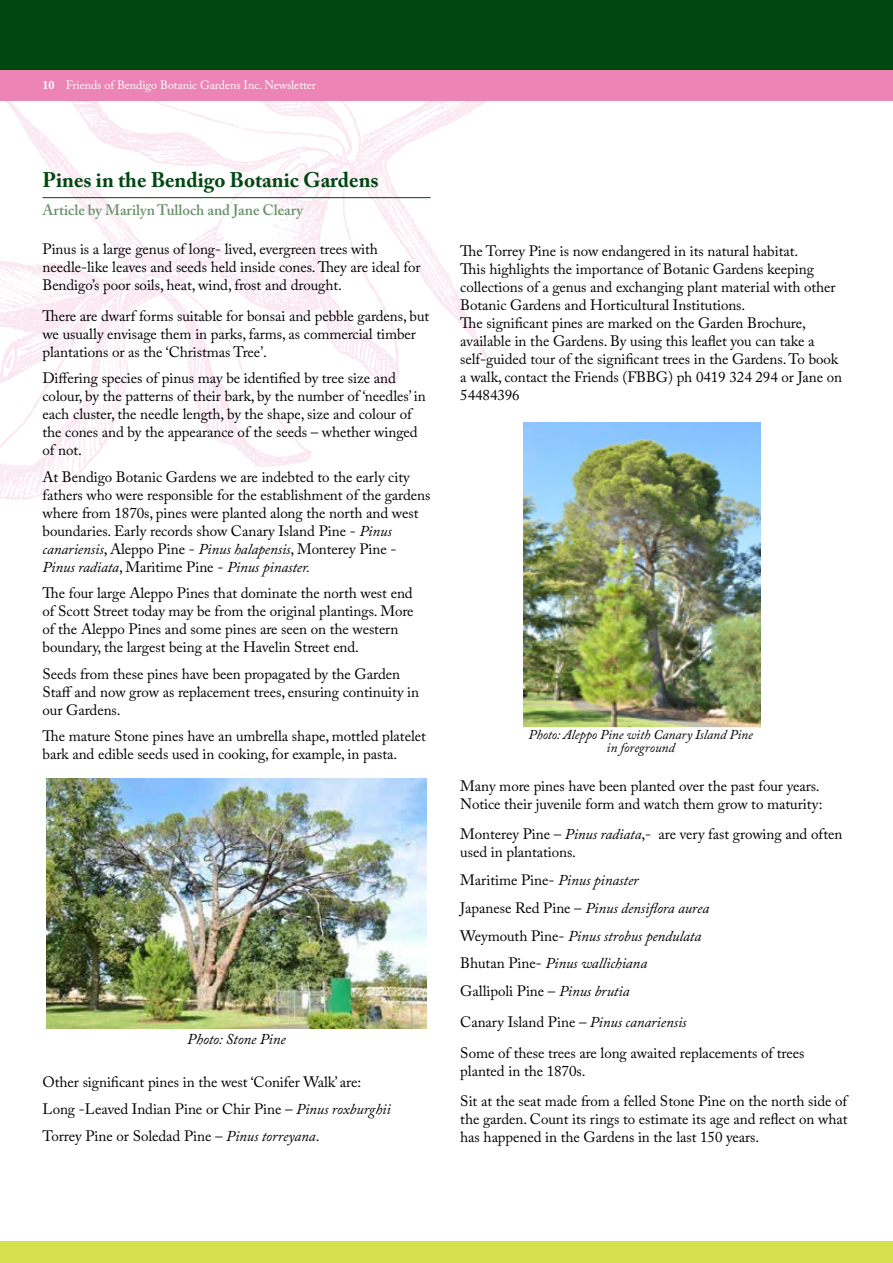
<style>
.page{position:relative;width:893px;height:1263px;background:#fff}
.page>*{position:absolute;margin:0;border:0;box-sizing:border-box;transform-origin:0 0}
.t1{font:700 21px "Adobe Caslon Pro";color:#004712}
.t2{font:15px/18px "Adobe Caslon Pro";letter-spacing:-.005em;color:#000}
.t3{font:italic 15px/27.8px "Adobe Caslon Pro";letter-spacing:-.005em;color:#000}
.t4{font:600 15px "Adobe Caslon Pro";letter-spacing:-.005em;color:#6b926d}
.t5{font:italic 13.5px/13.5px "Adobe Caslon Pro";letter-spacing:-.005em;color:#000;text-align:center}
.t6{font:12px "Adobe Caslon Pro";letter-spacing:-.005em;color:#fff}
.s1{font-weight:700}
.s2{font-style:italic}
.s3{font-style:normal}
</style>
<div class="page">
<img style="left:0;top:101px;width:487px;height:399px">
<div style="left:0;top:0;width:893px;height:72px;background:#004712"></div>
<div style="left:0;top:70px;width:893px;height:31px;background:#ec84b5"></div>
<div style="left:0;top:1241px;width:893px;height:22px;background:#d5e04e"></div>
<hr style="left:43px;top:197px;width:388px;height:1px;background:#004712">
<img style="left:47px;top:778px;width:379px;height:251px">
<img style="left:523px;top:423px;width:237px;height:304px">
<div style="left:523px;top:727px;width:235px;height:34px;border:2px solid #fff"></div>
<p class="t6" style="left:43px;top:78px;width:275px"><span class="s1">10</span> Friends of Bendigo Botanic Gardens Inc. Newsletter</p>
<h1 class="t1" style="left:43px;top:167px;width:338px">Pines in the Bendigo Botanic Gardens</h1>
<p class="t4" style="left:43px;top:201px;width:262px">Article by Marilyn Tulloch and Jane Cleary</p>
<p class="t2" style="left:43px;top:240px;width:380px">Pinus is a large genus of long- lived, evergreen trees with needle-like leaves and seeds held inside cones. They are ideal for<br>Bendigo’s poor soils, heat, wind, frost and drought.</p>
<p class="t2" style="left:43px;top:307px;width:388px">There are dwarf forms suitable for bonsai and pebble gardens, but we usually envisage them in parks, farms, as commercial timber plantations or as the ‘Christmas Tree’.</p>
<p class="t2" style="left:43px;top:369px;width:385px">Differing species of pinus may be identified by tree size and colour, by the patterns of their bark, by the number of ‘needles’ in each cluster, the needle length, by the shape, size and colour of the cones and by the appearance of the seeds – whether winged of not.</p>
<p class="t2" style="left:43px;top:468px;width:389px">At Bendigo Botanic Gardens we are indebted to the early city fathers who were responsible for the establishment of the gardens where from 1870s, pines were planted along the north and west boundaries. Early records show Canary Island Pine - <span class="s2">Pinus canariensis</span>, Aleppo Pine - <span class="s2">Pinus halapensis</span>, Monterey Pine - <span class="s2">Pinus radiata</span>, Maritime Pine - <span class="s2">Pinus pinaster.</span></p>
<p class="t2" style="left:43px;top:584px;width:373px">The four large Aleppo Pines that dominate the north west end of Scott Street today may be from the original plantings. More of the Aleppo Pines and some pines are seen on the western boundary, the largest being at the Havelin Street end.</p>
<p class="t2" style="left:43px;top:665px;width:378px">Seeds from these pines have been propagated by the Garden<br>Staff and now grow as replacement trees, ensuring continuity in our Gardens.</p>
<p class="t2" style="left:43px;top:727px;width:385px">The mature Stone pines have an umbrella shape, mottled platelet bark and edible seeds used in cooking, for example, in pasta.</p>
<p class="t3" style="left:187px;top:1025px;width:100px">Photo: Stone Pine</p>
<p class="t2" style="left:43px;top:1069px;width:350px;line-height:27px">Other significant pines in the west ‘Conifer Walk’ are:<br>Long -Leaved Indian Pine or Chir Pine – <span class="s2">Pinus roxburghii<br></span>Torrey Pine or Soledad Pine – <span class="s2">Pinus torreyana</span>.</p>
<p class="t2" style="left:460px;top:242px;width:383px">The Torrey Pine is now endangered in its natural habitat.<br>This highlights the importance of Botanic Gardens keeping collections of a genus and exchanging plant material with other Botanic Gardens and Horticultural Institutions.<br>The significant pines are marked on the Garden Brochure, available in the Gardens. By using this leaflet you can take a self-guided tour of the significant trees in the Gardens. To book a walk, contact the Friends (FBBG) ph 0419 324 294 or Jane on 54484396</p>
<p class="t5" style="left:528px;top:727px;width:226px">Photo: Aleppo Pine with Canary Island Pine in foreground</p>
<p class="t2" style="left:460px;top:776px;width:364px">Many more pines have been planted over the past four years.<br>Notice their juvenile form and watch them grow to maturity:</p>
<p class="t2" style="left:460px;top:825px;width:383px">Monterey Pine – <span class="s2">Pinus radiata</span>,- are very fast growing and often used in plantations.</p>
<p class="t3" style="left:460px;top:866px;width:250px"><span class="s3">Maritime Pine-</span> Pinus pinaster<br><span class="s3">Japanese Red Pine –</span> Pinus densiflora aurea <span class="s3">Weymouth Pine-</span> Pinus strobus pendulata <span class="s3">Bhutan Pine-</span> Pinus wallichiana<br><span class="s3">Gallipoli Pine –</span> Pinus brutia</p>
<p class="t2" style="left:460px;top:1006px;width:346px;line-height:30.8px">Canary Island Pine – <span class="s2">Pinus canariensis<br></span>Some of these trees are long awaited replacements of trees</p>
<p class="t2" style="left:460px;top:1055px;width:388px;line-height:30.8px">planted in the 1870s.<br>Sit at the seat made from a felled Stone Pine on the north side of</p>
<p class="t2" style="left:460px;top:1110px;width:389px">the garden. Count its rings to estimate its age and reflect on what has happened in the Gardens in the last 150 years.</p>
</div>
